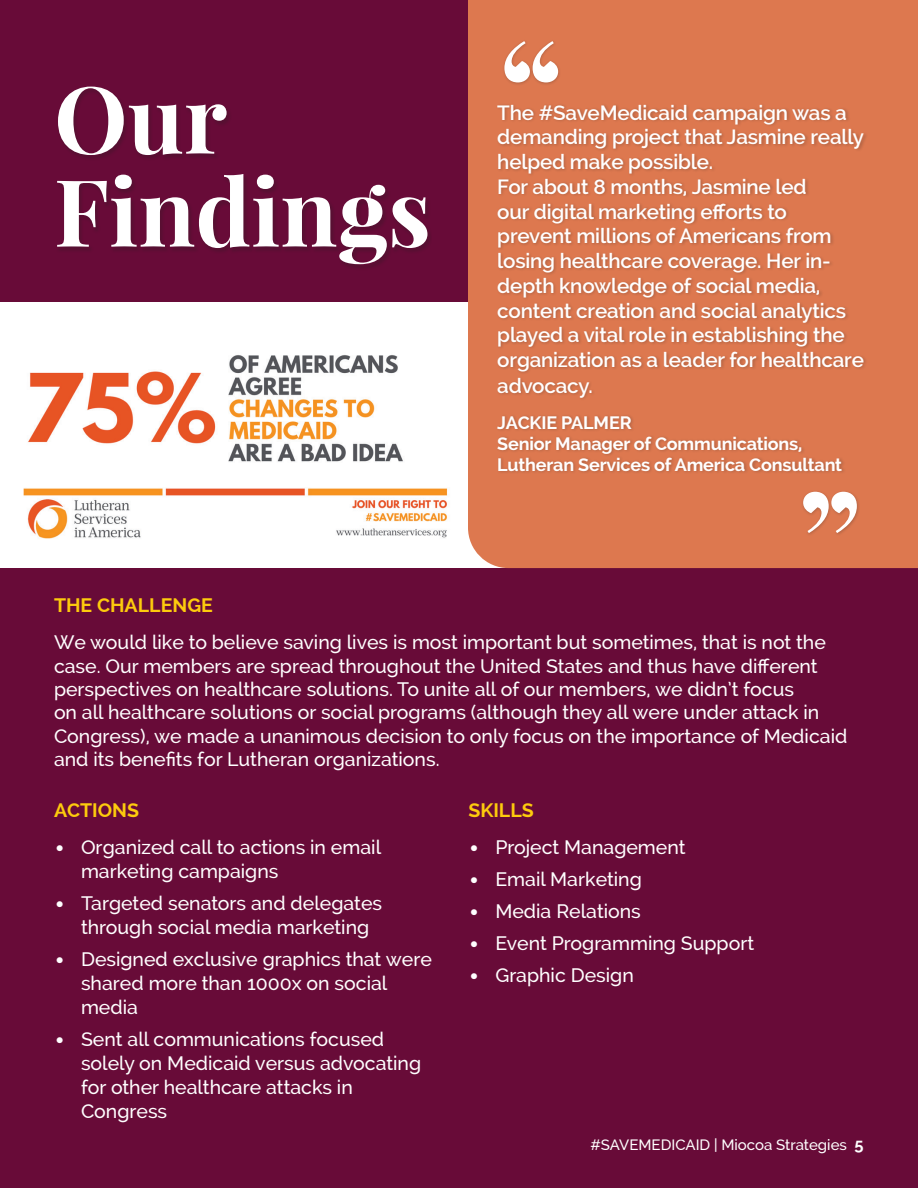
<style>
.page{position:relative;width:918px;height:1188px;background:#680b38}
.page>*{position:absolute;margin:0;border:0;box-sizing:border-box;transform-origin:0 0}
.t1{font:150px "Abril Fatface";color:#fff}
.t2{font:700 93px/93px "Playfair Display";color:#fff}
.t3{font:600 20.7px/24.8px "Raleway";letter-spacing:-.01em;color:#fff}
.t4{font:500 19.5px/24px "Raleway";color:#fff}
.t5{font:700 19.5px "Raleway";color:#fdcb0d}
.t6{font:700 18px/21px "Raleway";letter-spacing:-.01em;color:#fff}
.t7{font:500 15px "Raleway";color:#fff}
.s1{font-size:31.5px}
.s2{font-weight:700;font-size:16.5px}
</style>
<div class="page">
<div style="left:0;top:302px;width:554px;height:266px;background:#fff"></div>
<img style="left:23px;top:355px;width:425px;height:184px">
<div style="left:468px;top:0;width:450px;height:568px;background:#dd784f"></div>
<div style="left:56px;top:87px;width:376px;height:184px;background:#231f20;opacity:.25"></div>
<div style="left:496px;top:103px;width:372px;height:371px;background:#231f20;opacity:.25"></div>
<div style="left:502px;top:39px;width:60px;height:47px;background:#231f20;opacity:.25"></div>
<div style="left:800px;top:490px;width:60px;height:47px;background:#231f20;opacity:.25"></div>
<h2 class="t2" style="left:54px;top:72px;width:378px">Our<br>Findings</h2>
<h1 class="t1" style="left:498px;top:-4px;width:69px">“</h1>
<p class="t3" style="left:497px;top:100px;width:368px">The #SaveMedicaid campaign was a demanding project that Jasmine really helped make possible.<br>For about 8 months, Jasmine led<br>our digital marketing efforts to prevent millions of Americans from losing healthcare coverage. Her in&shy;depth knowledge of social media, content creation and social analytics played a vital role in establishing the organization as a leader for healthcare advocacy.</p>
<p class="t6" style="left:497px;top:412px;width:346px">JACKIE PALMER<br>Senior Manager of Communications,<br>Lutheran Services of America Consultant</p>
<h1 class="t1" style="left:864px;top:579px;width:69px;rotate:-180deg">“</h1>
<p class="t5" style="left:54px;top:594px;width:161px">THE CHALLENGE</p>
<p class="t4" style="left:54px;top:631px;width:795px;line-height:23.4px">We would like to believe saving lives is most important but sometimes, that is not the case. Our members are spread throughout the United States and thus have different perspectives on healthcare solutions. To unite all of our members, we didn’t focus<br>on all healthcare solutions or social programs (although they all were under attack in Congress), we made a unanimous decision to only focus on the importance of Medicaid and its benefits for Lutheran organizations.</p>
<p class="t5" style="left:54px;top:799px;width:87px">ACTIONS</p>
<p class="t4" style="left:81px;top:835px;width:302px;text-indent:-27px"><span class="s1">•</span> Organized call to actions in email marketing campaigns</p>
<p class="t4" style="left:81px;top:891px;width:303px;text-indent:-27px"><span class="s1">•</span> Targeted senators and delegates through social media marketing</p>
<p class="t4" style="left:81px;top:947px;width:352px;text-indent:-27px"><span class="s1">•</span> Designed exclusive graphics that were shared more than 1000x on social media</p>
<p class="t4" style="left:81px;top:1027px;width:342px;text-indent:-27px"><span class="s1">•</span> Sent all communications focused solely on Medicaid versus advocating for other healthcare attacks in<br>Congress</p>
<p class="t5" style="left:468px;top:799px;width:67px">SKILLS</p>
<p class="t4" style="left:468px;top:835px;width:219px"><span class="s1">•</span> Project Management</p>
<p class="t4" style="left:468px;top:867px;width:175px"><span class="s1">•</span> Email Marketing</p>
<p class="t4" style="left:468px;top:899px;width:174px"><span class="s1">•</span> Media Relations</p>
<p class="t4" style="left:468px;top:931px;width:287px"><span class="s1">•</span> Event Programming Support</p>
<p class="t4" style="left:468px;top:964px;width:167px"><span class="s1">•</span> Graphic Design</p>
<p class="t7" style="left:590px;top:1136px;width:275px">#SAVEMEDICAID | Miocoa Strategies <span class="s2">5</span></p>
</div>
